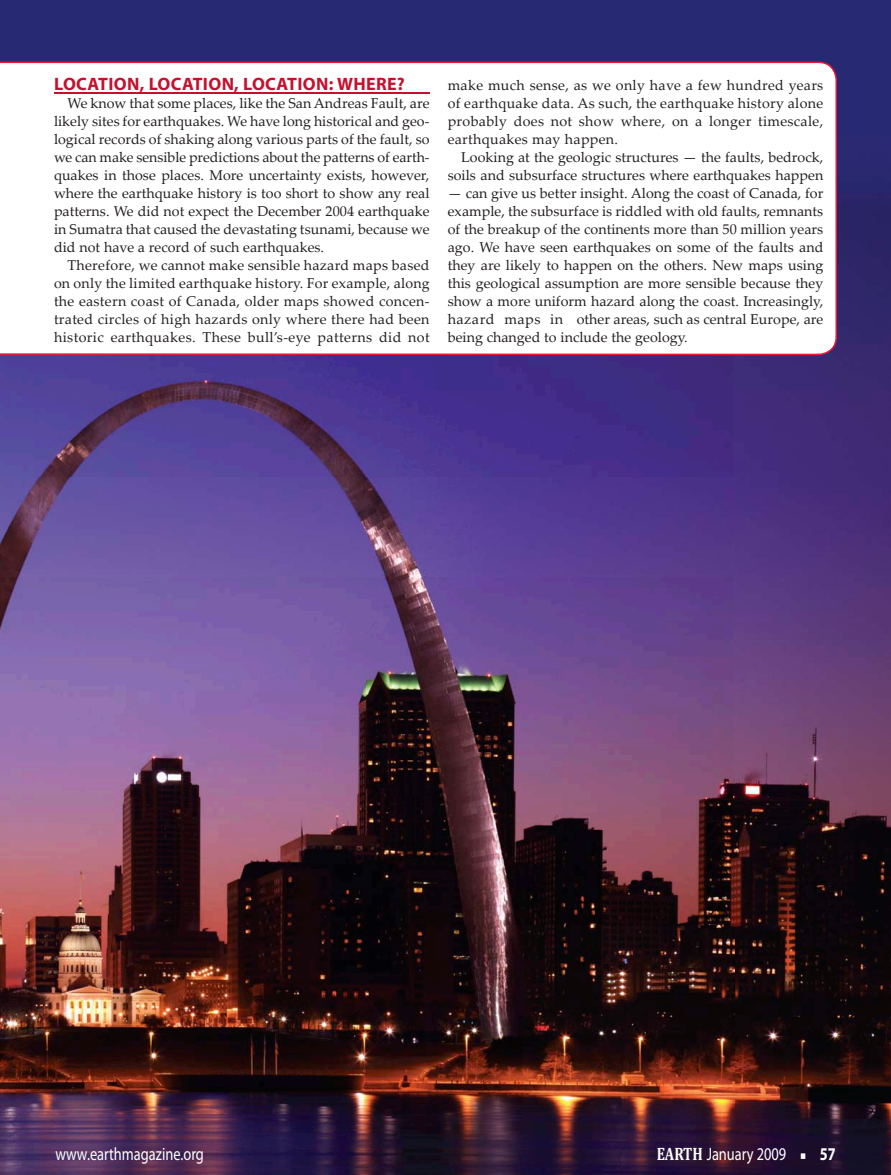
<style>
.page{position:relative;width:891px;height:1175px;background:#fff}
.page>*{position:absolute;margin:0;border:0;box-sizing:border-box;transform-origin:0 0}
.t1{font:18px "Myriad Pro";color:#fff;scale:.8 1}
.t2{font:700 18px "Myriad Pro";letter-spacing:.02em;color:#c5112e}
.t3{font:700 18px "Myriad Pro";color:#fff;scale:.8 1}
.t4{font:14.25px/18px "Palatino Linotype";color:#231f1f;text-align:justify}
.s1{font-family:"Cambria";font-weight:700}
</style>
<div class="page">
<div style="left:0;top:0;width:891px;height:576px;background:#272973"></div>
<img style="left:0;top:355px;width:734px;height:819px">
<img style="left:734px;top:577px;width:157px;height:597px">
<img style="left:734px;top:194px;width:157px;height:381px">
<img style="left:0;top:575px;width:891px;height:2px">
<div style="left:0;top:62px;width:837px;height:293px;background:#fff"></div>
<hr style="left:54px;top:92px;width:376px;height:2px;background:#c5112e">
<p class="t2" style="left:54px;top:72px;width:352px">LOCATION, LOCATION, LOCATION: WHERE?</p>
<p class="t4" style="left:54px;top:94px;width:377px;text-indent:14px">We know that some places, like the San Andreas Fault, are likely sites for earthquakes. We have long historical and geo&shy;logical records of shaking along various parts of the fault, so we can make sensible predictions about the patterns of earth&shy;quakes in those places. More uncertainty exists, however, where the earthquake history is too short to show any real patterns. We did not expect the December 2004 earthquake in Sumatra that caused the devastating tsunami, because we did not have a record of such earthquakes.</p>
<p class="t4" style="left:54px;top:256px;width:377px;text-indent:13px">Therefore, we cannot make sensible hazard maps based on only the limited earthquake history. For example, along the eastern coast of Canada, older maps showed concen&shy;trated circles of high hazards only where there had been historic earthquakes. These bull’s-eye patterns did not</p>
<p class="t4" style="left:448px;top:76px;width:377px">make much sense, as we only have a few hundred years of earthquake data. As such, the earthquake history alone probably does not show where, on a longer timescale, earthquakes may happen.</p>
<p class="t4" style="left:448px;top:148px;width:377px;text-align:right">Looking at the geologic structures — the faults, bedrock, soils and subsurface structures where earthquakes happen</p>
<p class="t4" style="left:448px;top:184px;width:377px">— can give us better insight. Along the coast of Canada, for example, the subsurface is riddled with old faults, remnants of the breakup of the continents more than 50 million years ago. We have seen earthquakes on some of the faults and they are likely to happen on the others. New maps using this geological assumption are more sensible because they show a more uniform hazard along the coast. Increasingly, hazard maps in other areas, such as central Europe, are being changed to include the geology.</p>
<p class="t1" style="left:55px;top:1142px;width:187px">www.earthmagazine.org</p>
<p class="t1" style="left:657px;top:1143px;width:163px"><span class="s1">EARTH</span> January 2009</p>
<p class="t3" style="left:801px;top:1142px;width:45px">■ 57</p>
</div>
